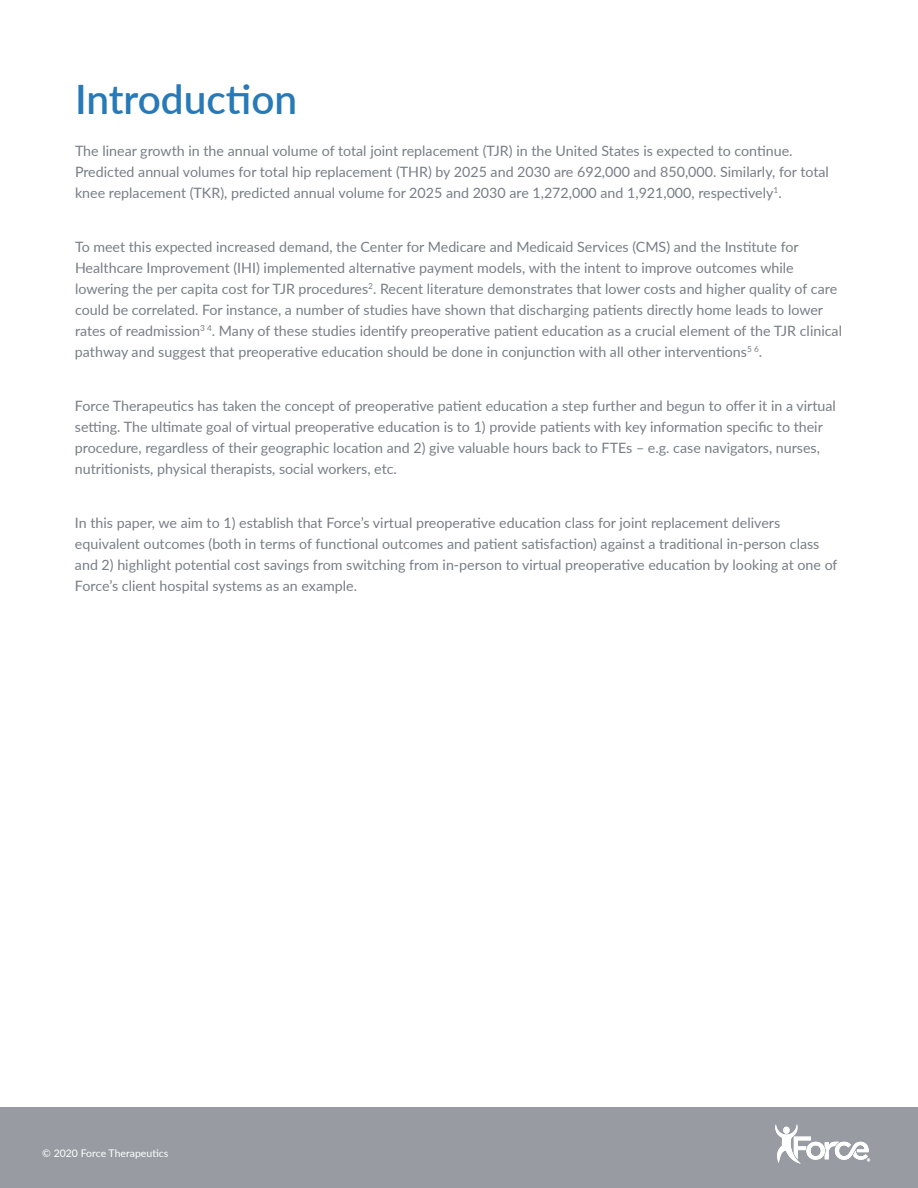
<style>
.page{position:relative;width:918px;height:1188px;background:#fff}
.page>*{position:absolute;margin:0;border:0;box-sizing:border-box;transform-origin:0 0}
.t1{font:600 40.5px "Lato";color:#277ab7}
.t2{font:14.25px/21px "Lato";color:#787e86}
.t3{font:10.5px "Lato";color:#fff}
</style>
<div class="page">
<div style="left:0;top:1107px;width:918px;height:81px;background:#989ca2"></div>
<img style="left:775px;top:1124px;width:96px;height:40px">
<h1 class="t1" style="left:75px;top:69px;width:224px">Introduction</h1>
<p class="t2" style="left:75px;top:140px;width:755px">The linear growth in the annual volume of total joint replacement (TJR) in the United States is expected to continue.<br>Predicted annual volumes for total hip replacement (THR) by 2025 and 2030 are 692,000 and 850,000. Similarly, for total knee replacement (TKR), predicted annual volume for 2025 and 2030 are 1,272,000 and 1,921,000, respectively<sup>1</sup>.</p>
<p class="t2" style="left:75px;top:236px;width:769px">To meet this expected increased demand, the Center for Medicare and Medicaid Services (CMS) and the Institute for Healthcare Improvement (IHI) implemented alternative payment models, with the intent to improve outcomes while lowering the per capita cost for TJR procedures<sup>2</sup>. Recent literature demonstrates that lower costs and higher quality of care could be correlated. For instance, a number of studies have shown that discharging patients directly home leads to lower rates of readmission<sup>3</sup> <sup>4</sup>. Many of these studies identify preoperative patient education as a crucial element of the TJR clinical pathway and suggest that preoperative education should be done in conjunction with all other interventions<sup>5</sup> <sup>6</sup>.</p>
<p class="t2" style="left:75px;top:395px;width:762px">Force Therapeutics has taken the concept of preoperative patient education a step further and begun to offer it in a virtual setting. The ultimate goal of virtual preoperative education is to 1) provide patients with key information specific to their procedure, regardless of their geographic location and 2) give valuable hours back to FTEs – e.g. case navigators, nurses, nutritionists, physical therapists, social workers, etc.</p>
<p class="t2" style="left:75px;top:512px;width:764px">In this paper, we aim to 1) establish that Force’s virtual preoperative education class for joint replacement delivers equivalent outcomes (both in terms of functional outcomes and patient satisfaction) against a traditional in-person class and 2) highlight potential cost savings from switching from in-person to virtual preoperative education by looking at one of Force’s client hospital systems as an example.</p>
<p class="t3" style="left:42px;top:1146px;width:128px">© 2020 Force Therapeutics</p>
</div>
